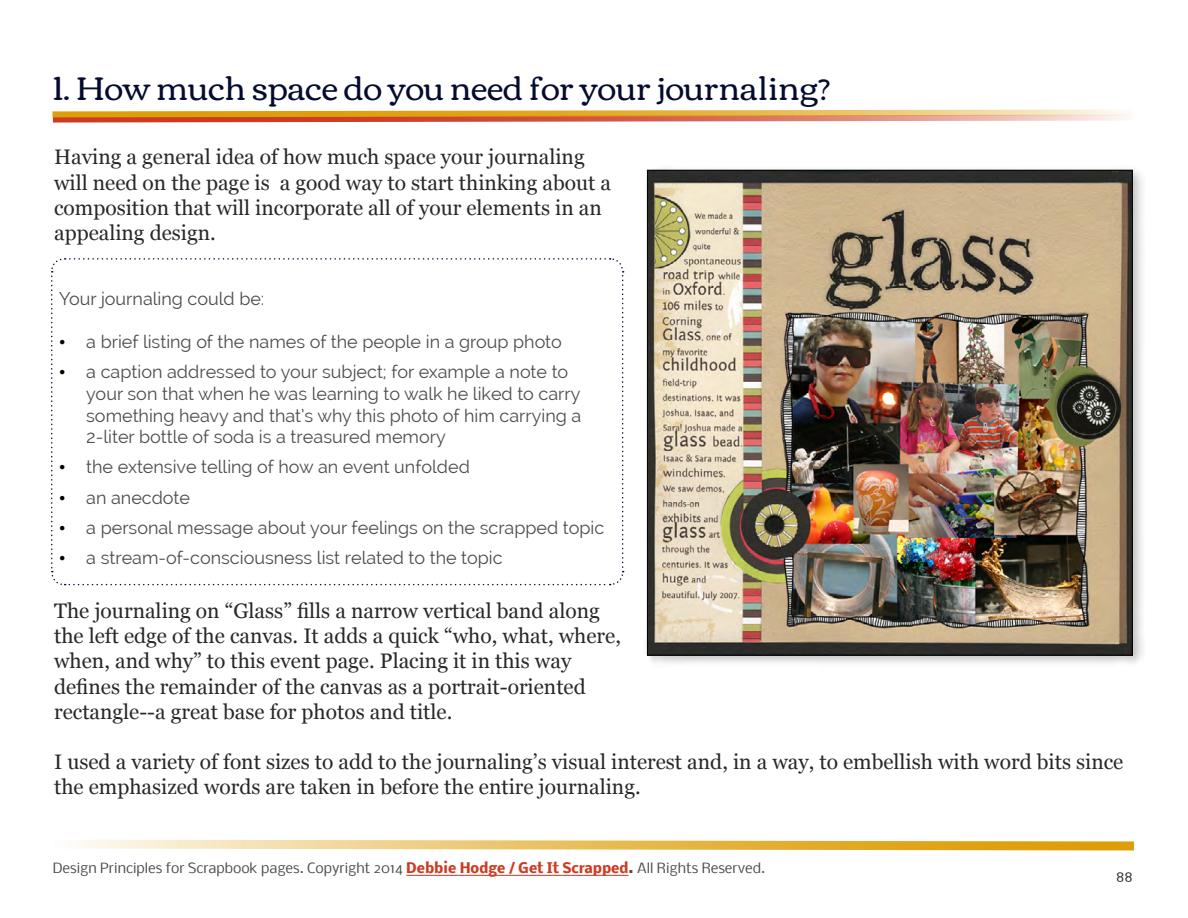
<style>
.page{position:relative;width:1188px;height:918px;background:#fff}
.page>*{position:absolute;margin:0;border:0;box-sizing:border-box;transform-origin:0 0}
.t1{font:33px "Corben";color:#040b2f}
.t2{font:21px/25.2px "Georgia";color:#292829}
.t3{font:18px/21.6px "Raleway";color:#4d4d4f}
.t4{font:13.5px "Nobile";color:#4d4d4f}
.t5{font:13.5px "Nobile";color:#292829}
.s1{font-family:"Times New Roman";color:#000}
.s2{font-weight:700;color:#cd3b23}
.s3{font-weight:700}
</style>
<div class="page">
<svg style="left:51px;top:258px;width:573px;height:328px"></svg>
<svg style="left:52px;top:109px;width:1077px;height:14px"></svg>
<div style="left:643px;top:165px;width:503px;height:502px;background:#000;opacity:.23"></div>
<img style="left:649px;top:172px;width:482px;height:481px">
<hr style="left:406px;top:875px;width:223px;height:1px;background:#cd3b23">
<svg style="left:76px;top:840px;width:1058px;height:11px;background:#edcc7e"></svg>
<h1 class="t1" style="left:53px;top:64px;width:779px">1. How much space do you need for your journaling?</h1>
<p class="t2" style="left:54px;top:145px;width:559px">Having a general idea of how much space your journaling will need on the page is a good way to start thinking about a composition that will incorporate all of your elements in an appealing design.</p>
<p class="t3" style="left:59px;top:288px;width:207px">Your journaling could be:</p>
<p class="t3" style="left:59px;top:331px;width:504px"><span class="s1">•</span> a brief listing of the names of the people in a group photo</p>
<p class="t3" style="left:86px;top:361px;width:497px;text-indent:-27px"><span class="s1">•</span> a caption addressed to your subject; for example a note to your son that when he was learning to walk he liked to carry something heavy and that’s why this photo of him carrying a 2-liter bottle of soda is a treasured memory</p>
<p class="t3" style="left:59px;top:456px;width:412px"><span class="s1">•</span> the extensive telling of how an event unfolded</p>
<p class="t3" style="left:59px;top:486px;width:132px"><span class="s1">•</span> an anecdote</p>
<p class="t3" style="left:59px;top:517px;width:547px"><span class="s1">•</span> a personal message about your feelings on the scrapped topic</p>
<p class="t3" style="left:59px;top:547px;width:445px"><span class="s1">•</span> a stream-of-consciousness list related to the topic</p>
<p class="t2" style="left:54px;top:599px;width:568px">The journaling on “Glass” fills a narrow vertical band along the left edge of the canvas. It adds a quick “who, what, where, when, and why” to this event page. Placing it in this way defines the remainder of the canvas as a portrait-oriented rectangle--a great base for photos and title.</p>
<p class="t2" style="left:54px;top:750px;width:1071px">I used a variety of font sizes to add to the journaling’s visual interest and, in a way, to embellish with word bits since the emphasized words are taken in before the entire journaling.</p>
<p class="t4" style="left:53px;top:858px;width:714px">Design Principles for Scrapbook pages. Copyright 2014 <span class="s2">Debbie Hodge / Get It Scrapped</span><span class="s3">.</span> All Rights Reserved.</p>
<p class="t5" style="left:1116px;top:865px;width:18px">88</p>
</div>
